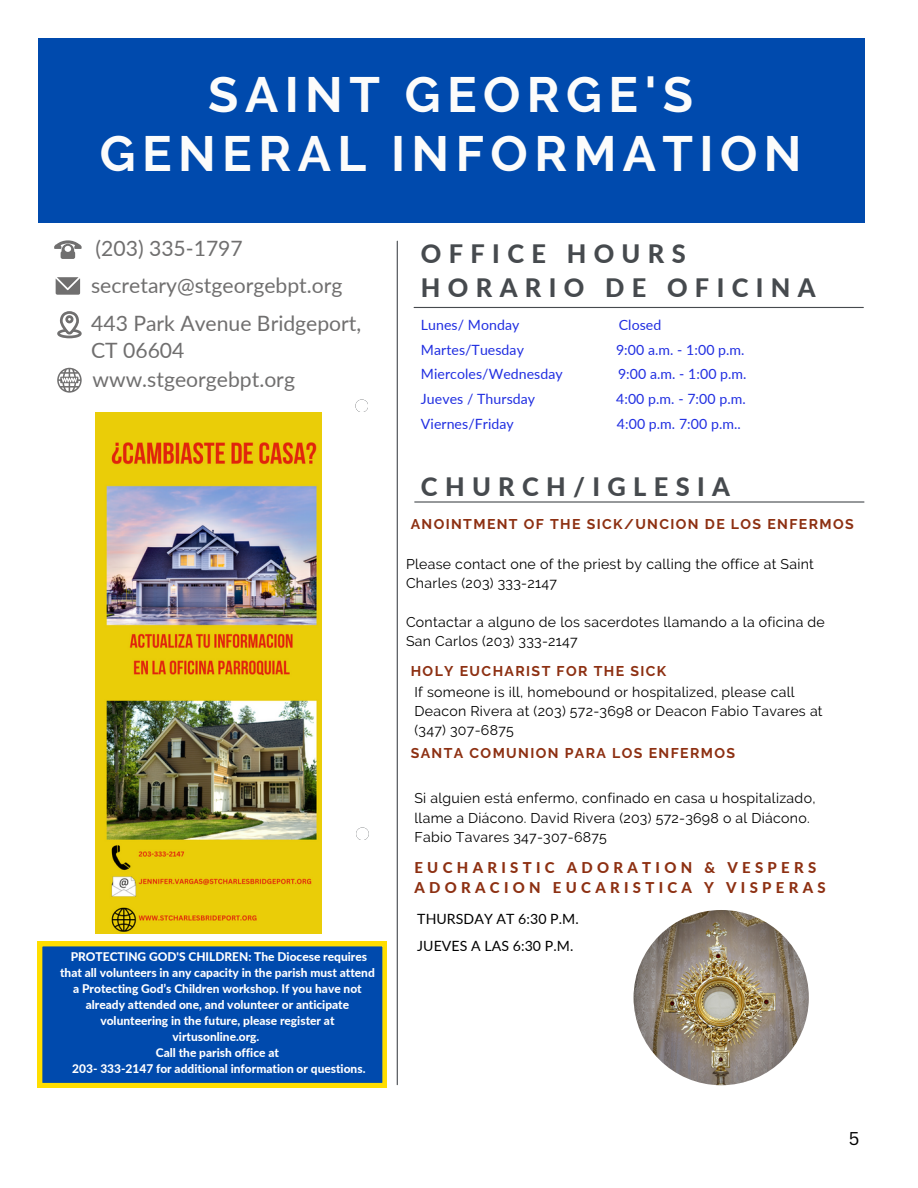
<style>
.page{position:relative;width:918px;height:1188px;background:#fff}
.page>*{position:absolute;margin:0;border:0;box-sizing:border-box;transform-origin:0 0}
.t1{font:700 49.35px/58.5px "Raleway";letter-spacing:.13em;color:#fcfcfb;text-align:center}
.t2{font:800 25.35px "Lato";letter-spacing:.29em;color:#464a4e}
.t3{font:21.15px/27px "Lato";color:#706f6f}
.t4{font:18px "Canva Sans";color:#000}
.t5{font:800 14.85px "Lato";letter-spacing:.29em;color:#8d3012}
.t6{font:14.1px/19px "Raleway";letter-spacing:.02em;color:#000}
.t7{font:14.1px "Lato";letter-spacing:.005em;color:#212fe1}
.t8{font:700 14.1px "Raleway";letter-spacing:.1em;color:#8d3012}
.t9{font:14.1px "Lato";letter-spacing:.005em;color:#000}
.t10{font:800 12px/15.9px "Lato";color:#fff;text-align:center}
</style>
<div class="page">
<div style="left:38px;top:39px;width:827px;height:184px;background:#004aad"></div>
<svg style="left:56px;top:277px;width:24px;height:18px"></svg>
<svg style="left:54px;top:240px;width:28px;height:19px"></svg>
<svg style="left:57px;top:311px;width:25px;height:27px"></svg>
<svg style="left:57px;top:368px;width:25px;height:25px"></svg>
<hr style="left:397px;top:241px;width:1px;height:844px;background:#464a4e">
<hr style="left:415px;top:501px;width:449px;height:2px;background:#464a4e">
<svg style="left:355px;top:399px;width:13px;height:13px"></svg>
<div style="left:356px;top:400px;width:12px;height:12px;background:#fff;border-radius:50%"></div>
<svg style="left:356px;top:827px;width:13px;height:13px"></svg>
<div style="left:356px;top:828px;width:13px;height:12px;background:#fff;border-radius:50%"></div>
<hr style="left:414px;top:307px;width:449px;height:1px;background:#464a4e">
<img style="left:634px;top:910px;width:175px;height:175px;border-radius:50%">
<img style="left:96px;top:412px;width:226px;height:521px">
<svg style="left:38px;top:942px;width:349px;height:145px;background:#15569e"></svg>
<p class="t1" style="left:100px;top:66px;width:703px">SAINT GEORGE'S<br>GENERAL INFORMATION</p>
<p class="t3" style="left:96px;top:235px;width:149px">(203) 335-1797</p>
<p class="t3" style="left:91px;top:271px;width:253px">secretary@stgeorgebpt.org</p>
<p class="t3" style="left:91px;top:310px;width:272px">443 Park Avenue Bridgeport,<br>CT 06604</p>
<p class="t3" style="left:92px;top:365px;width:204px">www.stgeorgebpt.org</p>
<p class="t10" style="left:60px;top:949px;width:316px">PROTECTING GOD'S CHILDREN: The Diocese requires that all volunteers in any capacity in the parish must attend a Protecting God’s Children workshop. If you have not already attended one, and volunteer or anticipate volunteering in the future, please register at virtusonline.org.</p>
<p class="t10" style="left:156px;top:1044px;width:125px">Call the parish office at</p>
<p class="t10" style="left:72px;top:1060px;width:295px">203- 333-2147 for additional information or questions.</p>
<p class="t2" style="left:421px;top:238px;width:266px">OFFICE HOURS</p>
<p class="t2" style="left:421px;top:272px;width:396px">HORARIO DE OFICINA</p>
<p class="t7" style="left:421px;top:316px;width:100px">Lunes/ Monday</p>
<p class="t7" style="left:619px;top:316px;width:44px">Closed</p>
<p class="t7" style="left:421px;top:341px;width:105px">Martes/Tuesday</p>
<p class="t7" style="left:616px;top:341px;width:130px">9:00 a.m. - 1:00 p.m.</p>
<p class="t7" style="left:421px;top:365px;width:143px">Miercoles/Wednesday</p>
<p class="t7" style="left:618px;top:365px;width:130px">9:00 a.m. - 1:00 p.m.</p>
<p class="t7" style="left:421px;top:390px;width:116px">Jueves / Thursday</p>
<p class="t7" style="left:616px;top:390px;width:131px">4:00 p.m. - 7:00 p.m.</p>
<p class="t7" style="left:421px;top:415px;width:94px">Viernes/Friday</p>
<p class="t7" style="left:617px;top:415px;width:125px">4:00 p.m. 7:00 p.m..</p>
<p class="t2" style="left:421px;top:470px;width:311px">CHURCH/IGLESIA</p>
<p class="t8" style="left:411px;top:516px;width:445px">ANOINTMENT OF THE SICK/UNCION DE LOS ENFERMOS</p>
<p class="t6" style="left:406px;top:555px;width:409px">Please contact one of the priest by calling the office at Saint<br>Charles (203) 333-2147</p>
<p class="t6" style="left:406px;top:612px;width:420px">Contactar a alguno de los sacerdotes llamando a la oficina de<br>San Carlos (203) 333-2147</p>
<p class="t8" style="left:411px;top:663px;width:257px">HOLY EUCHARIST FOR THE SICK</p>
<p class="t6" style="left:414px;top:683px;width:410px">If someone is ill, homebound or hospitalized, please call<br>Deacon Rivera at (203) 572-3698 or Deacon Fabio Tavares at (347) 307-6875</p>
<p class="t8" style="left:411px;top:745px;width:326px">SANTA COMUNION PARA LOS ENFERMOS</p>
<p class="t6" style="left:414px;top:789px;width:403px">Si alguien está enfermo, confinado en casa u hospitalizado,</p>
<p class="t6" style="left:414px;top:808px;width:397px">llame a Diácono. David Rivera (203) 572-3698 o al Diácono.<br>Fabio Tavares 347-307-6875</p>
<p class="t5" style="left:414px;top:859px;width:403px">EUCHARISTIC ADORATION &amp; VESPERS</p>
<p class="t5" style="left:414px;top:879px;width:413px">ADORACION EUCARISTICA Y VISPERAS</p>
<p class="t9" style="left:417px;top:910px;width:163px">THURSDAY AT 6:30 P.M.</p>
<p class="t9" style="left:417px;top:937px;width:158px">JUEVES A LAS 6:30 P.M.</p>
<p class="t4" style="left:849px;top:1126px;width:12px">5</p>
</div>
